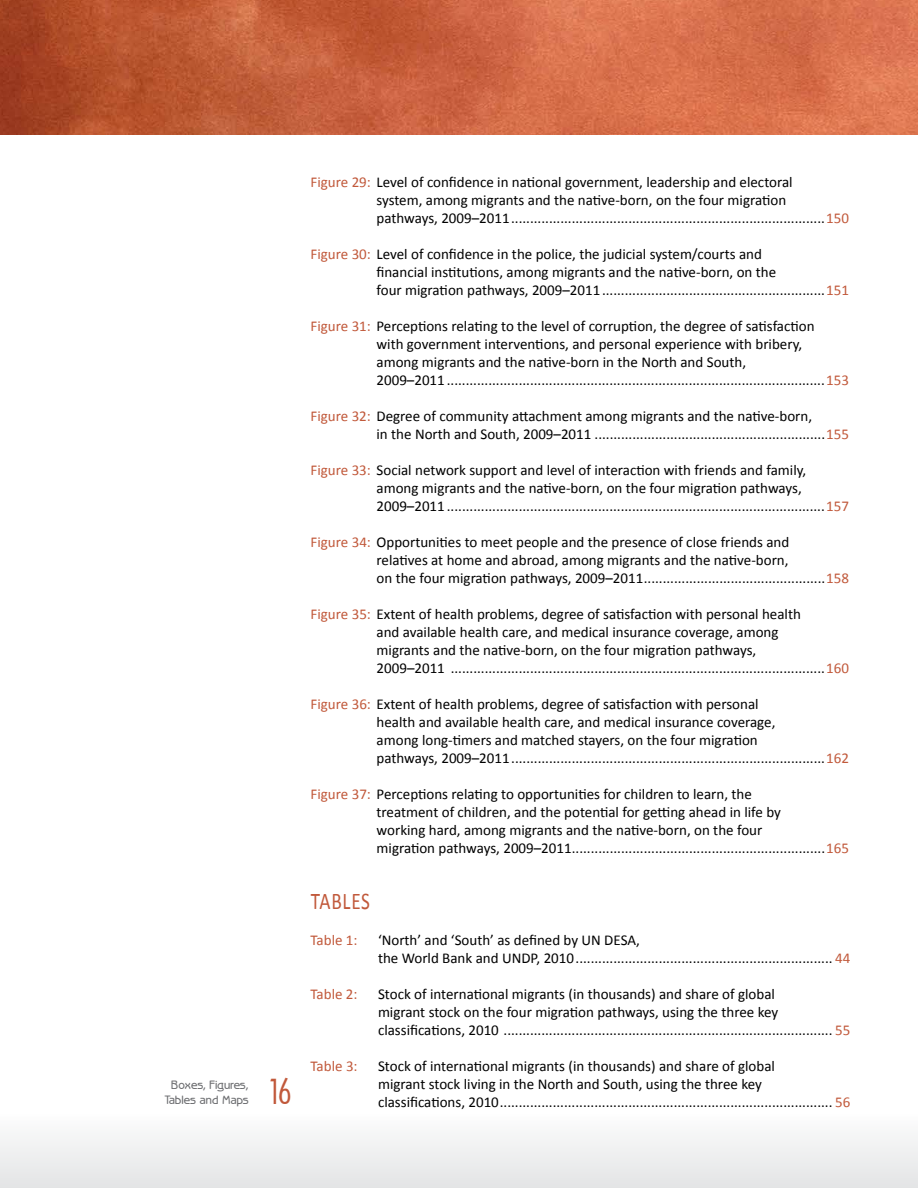
<style>
.page{position:relative;width:918px;height:1188px;background:#fff}
.page>*{position:absolute;margin:0;border:0;box-sizing:border-box;transform-origin:0 0}
.t1{font:33px "Arcitectura";color:#c1593b}
.t2{font:24px "Calibri";color:#c1593b;scale:.8 1}
.t3{font:15px/18px "Calibri";color:#000}
.t4{font:15px "Calibri";color:#c1593b}
.t5{font:12px/14.4px "Express Deco Gothic S Si";letter-spacing:.01em;color:#6d6e71;text-align:center}
.s1{color:#c1593b}
</style>
<div class="page">
<img style="left:0;top:0;width:918px;height:135px">
<div style="left:0;top:1112px;width:918px;height:76px;background:#f0f1f1"></div>
<p class="t5" style="left:165px;top:1078px;width:85px">Boxes, Figures,<br>Tables and Maps</p>
<h1 class="t1" style="left:270px;top:1076px;width:24px">16</h1>
<p class="t3" style="left:377px;top:173px;width:474px;text-indent:-66px"><span class="s1">Figure 29:</span> Level of confidence in national government, leadership and electoral<br>system, among migrants and the native-born, on the four migration pathways, 2009–2011...................................................................................<span class="s1">150</span></p>
<p class="t3" style="left:377px;top:245px;width:474px;text-indent:-66px"><span class="s1">Figure 30:</span> Level of confidence in the police, the judicial system/courts and<br>financial institutions, among migrants and the native-born, on the<br>four migration pathways, 2009–2011...........................................................<span class="s1">151</span></p>
<p class="t3" style="left:377px;top:317px;width:474px;text-indent:-66px"><span class="s1">Figure 31:</span> Perceptions relating to the level of corruption, the degree of satisfaction<br>with government interventions, and personal experience with bribery,<br>among migrants and the native-born in the North and South,<br>2009–2011 ....................................................................................................<span class="s1">153</span></p>
<p class="t3" style="left:377px;top:407px;width:474px;text-indent:-66px"><span class="s1">Figure 32:</span> Degree of community attachment among migrants and the native-born,<br>in the North and South, 2009–2011 .............................................................<span class="s1">155</span></p>
<p class="t3" style="left:377px;top:461px;width:474px;text-indent:-66px"><span class="s1">Figure 33:</span> Social network support and level of interaction with friends and family, among migrants and the native-born, on the four migration pathways,<br>2009–2011 ....................................................................................................<span class="s1">157</span></p>
<p class="t3" style="left:377px;top:533px;width:474px;text-indent:-66px"><span class="s1">Figure 34:</span> Opportunities to meet people and the presence of close friends and<br>relatives at home and abroad, among migrants and the native-born,<br>on the four migration pathways, 2009–2011................................................<span class="s1">158</span></p>
<p class="t3" style="left:377px;top:605px;width:474px;text-indent:-66px"><span class="s1">Figure 35:</span> Extent of health problems, degree of satisfaction with personal health<br>and available health care, and medical insurance coverage, among<br>migrants and the native-born, on the four migration pathways,<br>2009–2011 ...................................................................................................<span class="s1">160</span></p>
<p class="t3" style="left:377px;top:695px;width:474px;text-indent:-66px"><span class="s1">Figure 36:</span> Extent of health problems, degree of satisfaction with personal<br>health and available health care, and medical insurance coverage,<br>among long-timers and matched stayers, on the four migration<br>pathways, 2009–2011...................................................................................<span class="s1">162</span></p>
<p class="t3" style="left:377px;top:785px;width:474px;text-indent:-66px"><span class="s1">Figure 37:</span> Perceptions relating to opportunities for children to learn, the<br>treatment of children, and the potential for getting ahead in life by<br>working hard, among migrants and the native-born, on the four<br>migration pathways, 2009–2011...................................................................<span class="s1">165</span></p>
<h2 class="t2" style="left:311px;top:886px;width:25px">Tables</h2>
<p class="t4" style="left:310px;top:931px;width:49px">Table 1:</p>
<p class="t3" style="left:378px;top:931px;width:474px">‘North’ and ‘South’ as defined by UN DESA,<br>the World Bank and UNDP, 2010.................................................................... <span class="s1">44</span></p>
<p class="t4" style="left:310px;top:985px;width:49px">Table 2:</p>
<p class="t3" style="left:378px;top:985px;width:474px">Stock of international migrants (in thousands) and share of global<br>migrant stock on the four migration pathways, using the three key classifications, 2010 ....................................................................................... <span class="s1">55</span></p>
<p class="t4" style="left:311px;top:1057px;width:49px">Table 3:</p>
<p class="t3" style="left:378px;top:1057px;width:474px">Stock of international migrants (in thousands) and share of global<br>migrant stock living in the North and South, using the three key classifications, 2010........................................................................................ <span class="s1">56</span></p>
</div>
